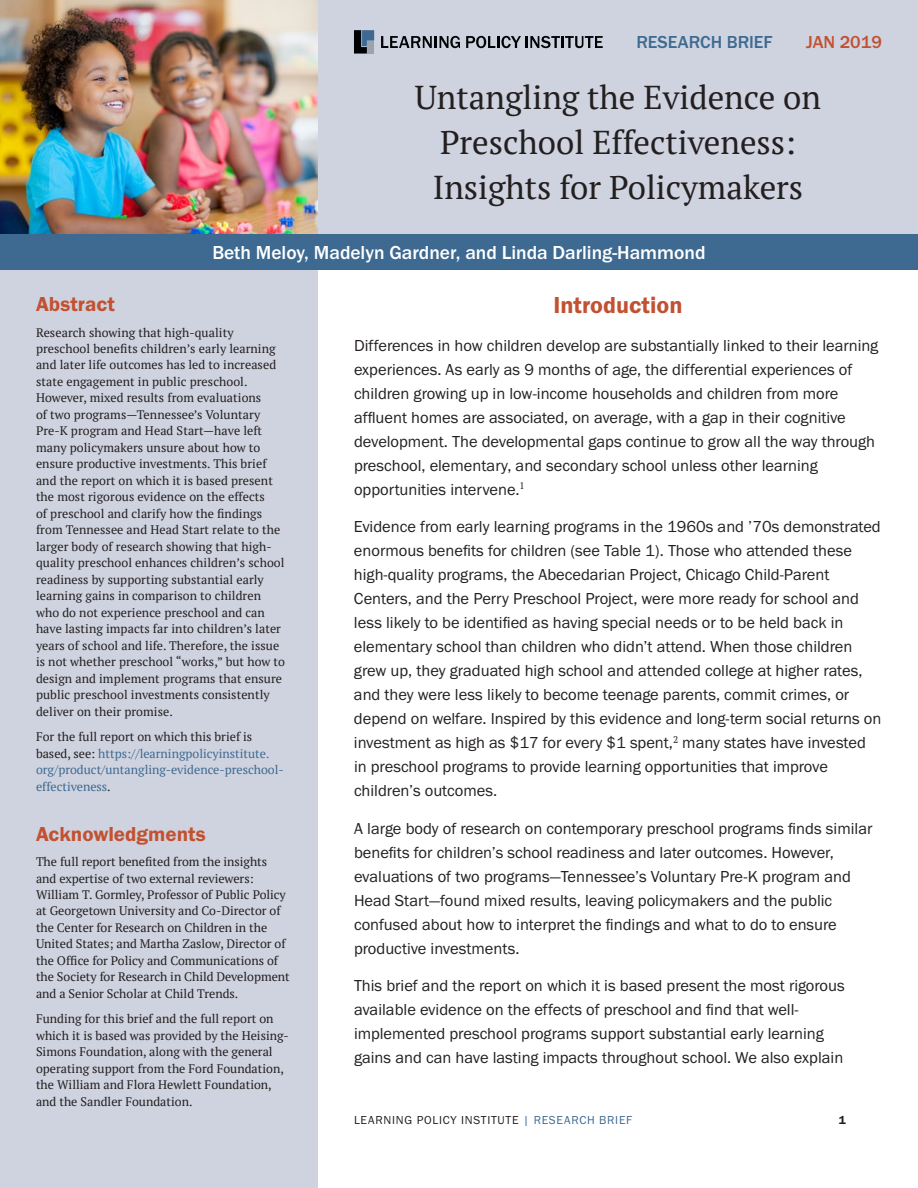
<style>
.page{position:relative;width:918px;height:1188px;background:#fff}
.page>*{position:absolute;margin:0;border:0;box-sizing:border-box;transform-origin:0 0}
.t1{font:33px/45px "PT Serif";color:#231f20;text-align:center}
.t2{font:24px "Franklin Gothic URW Dem";color:#c25131}
.t3{font:21px "Franklin Gothic URW Dem";color:#c25131}
.t4{font:500 19.5px "Franklin Gothic URW";color:#fff}
.t5{font:500 18px "Franklin Gothic URW";color:#3e6a91}
.t6{font:500 18px "Franklin Gothic URW";color:#c25131}
.t7{font:16.5px/24px "Franklin Gothic URW Boo";color:#231f20}
.t8{font:12.3px/16.5px "PT Serif";letter-spacing:.005em;color:#231f20}
.t9{font:12.3px/16.5px "PT Serif";color:#3e6a91}
.t10{font:12px "Franklin Gothic URW Boo";letter-spacing:.06em;color:#231f20}
.t11{font:12px "Franklin Gothic URW Dem";color:#231f20}
.s1{color:#231f20}
.s2{color:#3e6a91}
</style>
<div class="page">
<div style="left:0;top:270px;width:318px;height:918px;background:#cfd3df"></div>
<img style="left:0;top:0;width:318px;height:234px">
<div style="left:318px;top:0;width:600px;height:234px;background:#cfd3df"></div>
<svg style="left:381px;top:36px;width:79px;height:12px"></svg>
<svg style="left:466px;top:36px;width:137px;height:12px"></svg>
<svg style="left:354px;top:30px;width:20px;height:24px"></svg>
<div style="left:0;top:234px;width:918px;height:36px;background:#3e6a91"></div>
<p class="t5" style="left:636px;top:31px;width:138px">RESEARCH BRIEF</p>
<p class="t6" style="left:806px;top:31px;width:77px">JAN 2019</p>
<h1 class="t1" style="left:415px;top:74px;width:408px">Untangling the Evidence on<br>Preschool Effectiveness:<br>Insights for Policymakers</h1>
<p class="t4" style="left:212px;top:240px;width:495px">Beth Meloy, Madelyn Gardner, and Linda Darling-Hammond</p>
<p class="t3" style="left:36px;top:291px;width:80px">Abstract</p>
<p class="t8" style="left:36px;top:324px;width:251px">Research showing that high-quality preschool benefits children’s early learning and later life outcomes has led to increased state engagement in public preschool.<br>However, mixed results from evaluations<br>of two programs—Tennessee’s Voluntary Pre-K program and Head Start—have left many policymakers unsure about how to ensure productive investments. This brief and the report on which it is based present the most rigorous evidence on the effects<br>of preschool and clarify how the findings from Tennessee and Head Start relate to the larger body of research showing that high&shy;quality preschool enhances children’s school readiness by supporting substantial early learning gains in comparison to children who do not experience preschool and can have lasting impacts far into children’s later years of school and life. Therefore, the issue is not whether preschool “works,” but how to design and implement programs that ensure public preschool investments consistently deliver on their promise.</p>
<p class="t9" style="left:36px;top:729px;width:249px"><span class="s1">For the full report on which this brief is based, see:</span> https://learningpolicyinstitute. org/product/untangling-evidence-preschool&shy;effectiveness<span class="s1">.</span></p>
<p class="t3" style="left:36px;top:821px;width:171px">Acknowledgments</p>
<p class="t8" style="left:36px;top:853px;width:255px">The full report benefited from the insights and expertise of two external reviewers:<br>William T. Gormley, Professor of Public Policy at Georgetown University and Co-Director of the Center for Research on Children in the United States; and Martha Zaslow, Director of the Office for Policy and Communications of the Society for Research in Child Development and a Senior Scholar at Child Trends.</p>
<p class="t8" style="left:36px;top:1011px;width:254px">Funding for this brief and the full report on which it is based was provided by the Heising-Simons Foundation, along with the general operating support from the Ford Foundation, the William and Flora Hewlett Foundation, and the Sandler Foundation.</p>
<h2 class="t2" style="left:553px;top:290px;width:131px">Introduction</h2>
<p class="t7" style="left:354px;top:333px;width:526px">Differences in how children develop are substantially linked to their learning experiences. As early as 9 months of age, the differential experiences of children growing up in low-income households and children from more affluent homes are associated, on average, with a gap in their cognitive development. The developmental gaps continue to grow all the way through preschool, elementary, and secondary school unless other learning opportunities intervene.<sup>1</sup></p>
<p class="t7" style="left:354px;top:514px;width:529px">Evidence from early learning programs in the 1960s and ’70s demonstrated enormous benefits for children (see Table 1). Those who attended these high-quality programs, the Abecedarian Project, Chicago Child-Parent Centers, and the Perry Preschool Project, were more ready for school and less likely to be identified as having special needs or to be held back in elementary school than children who didn’t attend. When those children grew up, they graduated high school and attended college at higher rates, and they were less likely to become teenage parents, commit crimes, or depend on welfare. Inspired by this evidence and long-term social returns on investment as high as $17 for every $1 spent,<sup>2</sup> many states have invested in preschool programs to provide learning opportunities that improve children’s outcomes.</p>
<p class="t7" style="left:354px;top:816px;width:520px">A large body of research on contemporary preschool programs finds similar benefits for children’s school readiness and later outcomes. However, evaluations of two programs—Tennessee’s Voluntary Pre-K program and Head Start—found mixed results, leaving policymakers and the public confused about how to interpret the findings and what to do to ensure productive investments.</p>
<p class="t7" style="left:354px;top:973px;width:492px">This brief and the report on which it is based present the most rigorous available evidence on the effects of preschool and find that well&shy;implemented preschool programs support substantial early learning gains and can have lasting impacts throughout school. We also explain</p>
<p class="t10" style="left:354px;top:1113px;width:280px">LEARNING POLICY INSTITUTE <span class="s2">| RESEARCH BRIEF</span></p>
<p class="t11" style="left:839px;top:1113px;width:9px">1</p>
</div>
